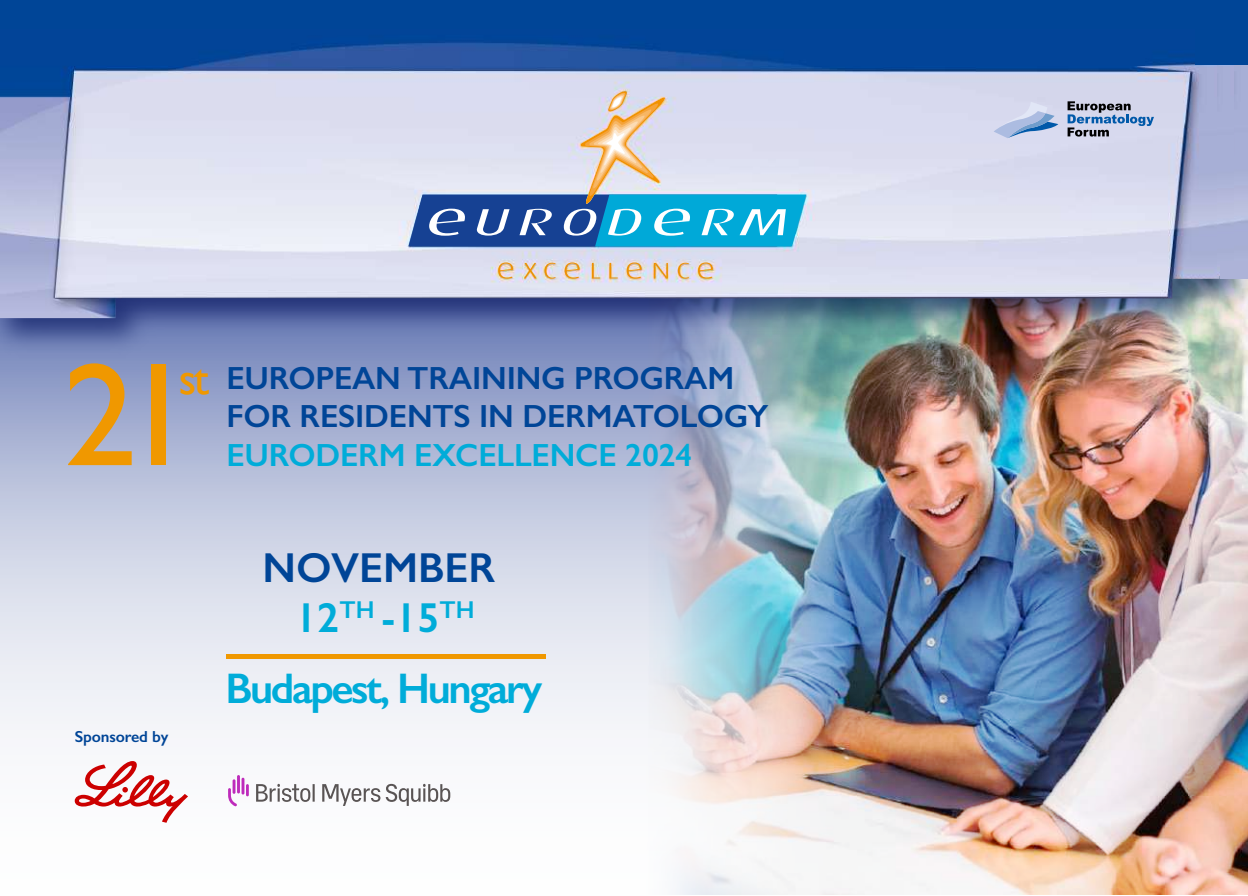
<style>
.page{position:relative;width:1248px;height:896px;background:#fff}
.page>*{position:absolute;margin:0;border:0;box-sizing:border-box;transform-origin:0 0}
.t1{font:147.2px "Gill Sans";color:#f09800}
.t2{font:600 43px "Gill Sans";letter-spacing:-.055em;color:#00acd9}
.t3{font:600 42px/50.4px "Gill Sans";color:#004597;text-align:center}
.t4{font:600 32.2px/38.6px "Gill Sans";letter-spacing:-.005em;color:#004597}
.t5{font:600 32.2px "Gill Sans";letter-spacing:-.005em;color:#00acd9}
.t6{font:600 16px "Gill Sans";letter-spacing:-.005em;color:#004597}
.s1{font-weight:400;font-size:45.6px;color:#f09800}
.s2{color:#00acd9}
</style>
<div class="page">
<img style="left:0;top:363px;width:1247px;height:532px">
<hr style="left:226px;top:654px;width:319px;height:4px;background:#f09800">
<img style="left:0;top:279px;width:1247px;height:84px">
<img style="left:0;top:28px;width:1219px;height:290px">
<svg style="left:498px;top:262px;width:15px;height:17px"></svg>
<svg style="left:523px;top:263px;width:13px;height:15px"></svg>
<svg style="left:544px;top:263px;width:11px;height:16px"></svg>
<svg style="left:564px;top:262px;width:15px;height:17px"></svg>
<svg style="left:592px;top:263px;width:8px;height:15px"></svg>
<svg style="left:609px;top:263px;width:8px;height:15px"></svg>
<svg style="left:626px;top:262px;width:15px;height:17px"></svg>
<svg style="left:653px;top:263px;width:14px;height:15px"></svg>
<svg style="left:677px;top:263px;width:11px;height:16px"></svg>
<svg style="left:698px;top:262px;width:14px;height:17px"></svg>
<svg style="left:408px;top:91px;width:398px;height:155px;background:#a6c2da"></svg>
<img style="left:1216px;top:65px;width:18px;height:211px">
<div style="left:1219px;top:261px;width:15px;height:18px;background:#adb3d8"></div>
<div style="left:1227px;top:261px;width:20px;height:18px;background:#adb3d8"></div>
<div style="left:0;top:0;width:1247px;height:28px;background:#004597"></div>
<div style="left:1195px;top:16px;width:52px;height:49px;background:#004597"></div>
<svg style="left:993px;top:102px;width:65px;height:36px;background:#b9c7e5"></svg>
<svg style="left:1067px;top:101px;width:86px;height:36px;background:#99a6bf"></svg>
<svg style="left:228px;top:775px;width:21px;height:31px"></svg>
<svg style="left:256px;top:784px;width:194px;height:22px"></svg>
<svg style="left:75px;top:761px;width:113px;height:62px"></svg>
<h1 class="t1" style="left:63px;top:329px;width:134px">21</h1>
<p class="t4" style="left:226px;top:358px;width:544px;text-indent:-47px"><span class="s1">st</span> EUROPEAN TRAINING PROGRAM<br>FOR RESIDENTS IN DERMATOLOGY</p>
<p class="t5" style="left:226px;top:436px;width:467px">EURODERM EXCELLENCE 2024</p>
<h3 class="t3" style="left:262px;top:542px;width:234px">NOVEMBER<br><span class="s2">12</span><sup>TH</sup> <span class="s2">-15</span><sup>TH</sup></h3>
<p class="t6" style="left:75px;top:727px;width:95px">Sponsored by</p>
<h2 class="t2" style="left:225px;top:662px;width:318px">Budapest, Hungary</h2>
</div>
